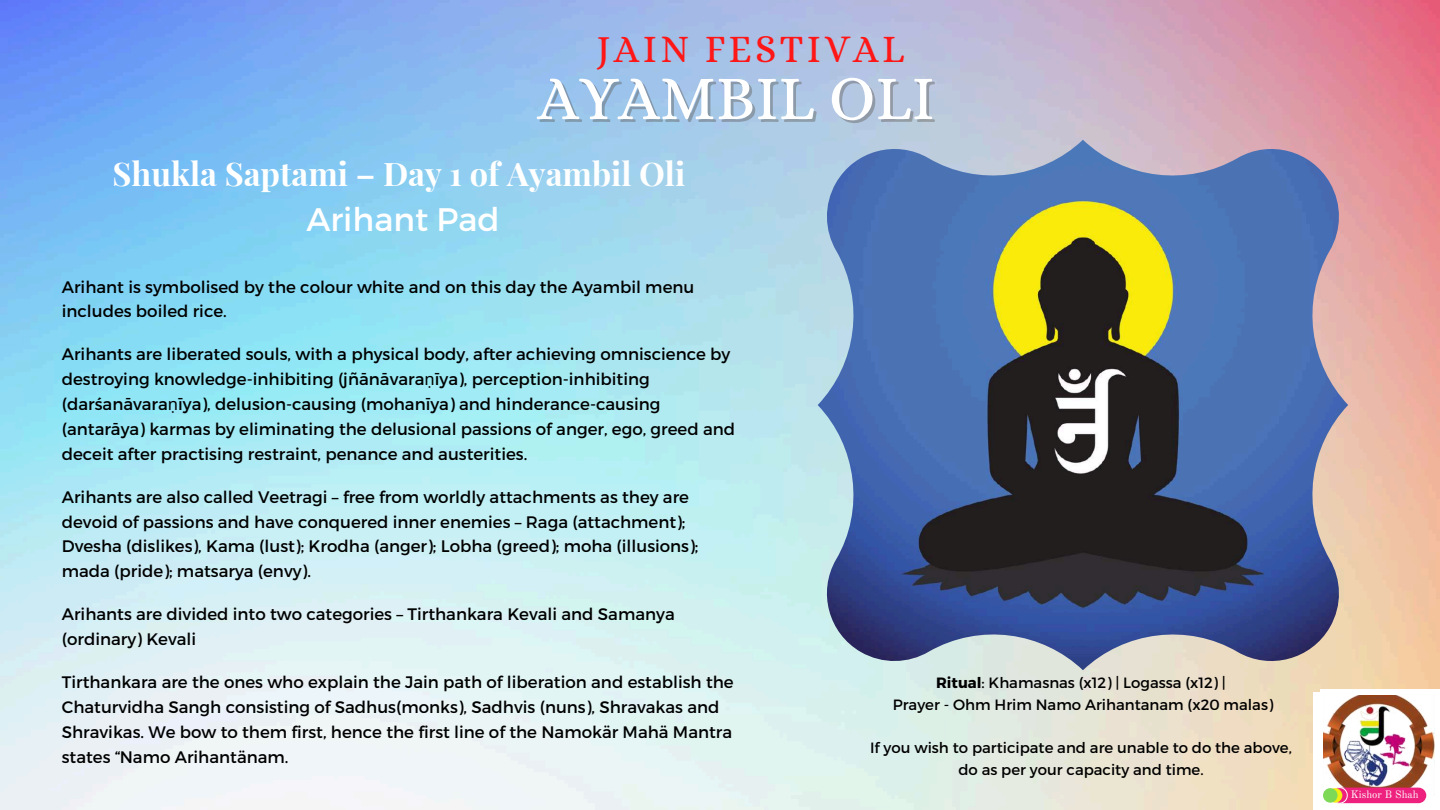
<style>
.page{position:relative;width:1440px;height:810px;background:#fff}
.page>*{position:absolute;margin:0;border:0;box-sizing:border-box;transform-origin:0 0}
.t1{font:63.4px "Alice";color:#fff}
.t2{font:39.2px "Alice";letter-spacing:.085em;color:#ff1616}
.t3{font:700 32.6px "Playfair Display";color:#fff}
.t4{font:32.6px "Montserrat";color:#fff}
.t5{font:16.6px/24.9px "Montserrat";color:#000}
.t6{font:14.9px/21.7px "Montserrat";color:#000;text-align:center}
.t7{font:10.6px "Old Standard";color:#fefefe}
.s1{font-family:"Noto Sans"}
.s2{font-weight:700}
</style>
<div class="page">
<img style="left:0;top:0;width:1440px;height:810px">
<img style="left:818px;top:140px;width:530px;height:530px">
<div style="left:1314px;top:693px;width:126px;height:117px;background:#fff"></div>
<div style="left:1321px;top:690px;width:119px;height:120px;background:#fff"></div>
<img style="left:1323px;top:695px;width:112px;height:100px">
<div style="left:1332px;top:788px;width:94px;height:15px;background:#ee217f;border-radius:8px"></div>
<svg style="left:1331px;top:787px;width:17px;height:16px"></svg>
<div style="left:1328px;top:788px;width:14px;height:15px;background:#f2ee11;border-radius:50%"></div>
<div style="left:1323px;top:788px;width:15px;height:15px;background:#7ed957;border-radius:50%"></div>
<h2 class="t2" style="left:596px;top:27px;width:310px">JAIN FESTIVAL</h2>
<h1 class="t1" style="left:538px;top:61px;width:399px">AYAMBIL OLI</h1>
<h3 class="t3" style="left:113px;top:150px;width:574px">Shukla Saptami – Day 1 of Ayambil Oli</h3>
<h3 class="t4" style="left:306px;top:198px;width:195px">Arihant Pad</h3>
<p class="t5" style="left:62px;top:273px;width:634px">Arihant is symbolised by the colour white and on this day the Ayambil menu includes boiled rice.</p>
<p class="t5" style="left:62px;top:341px;width:675px">Arihants are liberated souls, with a physical body, after achieving omniscience by destroying knowledge-inhibiting (jñā nāvara<span class="s1">ṇ</span>īya), perception-inhibiting (darśanāvara<span class="s1">ṇ</span>īya), delusion-causing (mohanīya) and hinderance-causing (antarāya) karmas by eliminating the delusional passions of anger, ego, greed and deceit after practising restraint, penance and austerities.</p>
<p class="t5" style="left:62px;top:483px;width:638px">Arihants are also called Veetragi – free from worldly attachments as they are devoid of passions and have conquered inner enemies – Raga (attachment); Dvesha (dislikes), Kama (lust); Krodha (anger); Lobha (greed); moha (illusions); mada (pride); matsarya (envy).</p>
<p class="t5" style="left:62px;top:601px;width:614px">Arihants are divided into two categories – Tirthankara Kevali and Samanya (ordinary) Kevali</p>
<p class="t5" style="left:62px;top:669px;width:673px">Tirthankara are the ones who explain the Jain path of liberation and establish the Chaturvidha Sangh consisting of Sadhus(monks), Sadhvis (nuns), Shravakas and Shravikas. We bow to them first, hence the first line of the Namokär Mahä Mantra states “Namo Arihantänam.</p>
<p class="t6" style="left:893px;top:671px;width:382px"><span class="s2">Ritual</span>: Khamasnas (x12) | Logassa (x12) |<br>Prayer - Ohm Hrim Namo Arihantanam (x20 malas)</p>
<p class="t6" style="left:870px;top:736px;width:423px">If you wish to participate and are unable to do the above, do as per your capacity and time.</p>
<p class="t7" style="left:1351px;top:788px;width:69px">Kishor B Shah</p>
</div>
